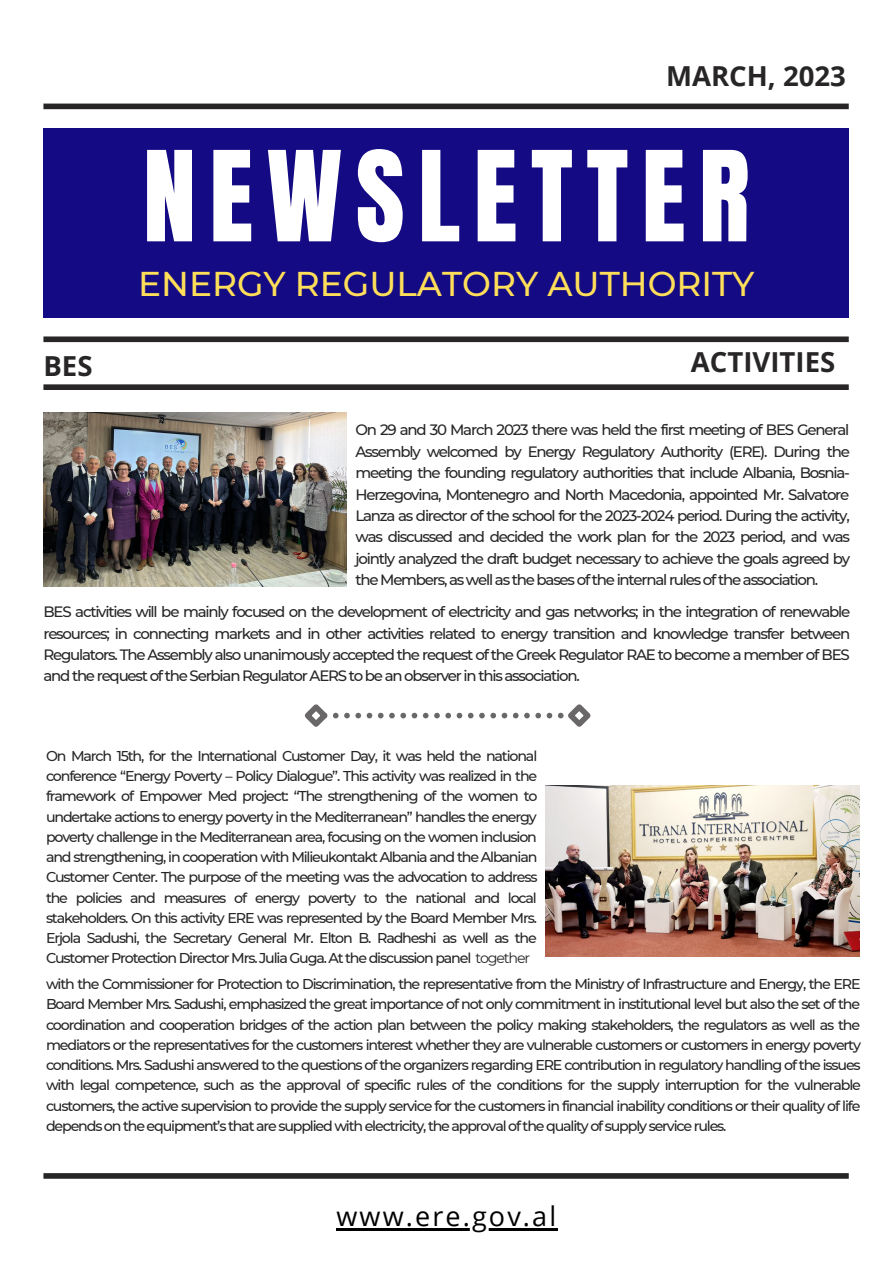
<style>
.page{position:relative;width:893px;height:1264px;background:#fff}
.page>*{position:absolute;margin:0;border:0;box-sizing:border-box;transform-origin:0 0}
.t1{font:106.35px "Anton";letter-spacing:.125em;color:#fff}
.t2{font:500 34.35px "Montserrat";color:#ffde59}
.t3{font:700 27.6px "Open Sans";color:#272525}
.t4{font:27px "Open Sans";letter-spacing:.08em;color:#000}
.t5{font:500 15px/21.3px "Montserrat";letter-spacing:-.08em;color:#272525;text-align:justify}
.t6{font:500 14.25px/20.2px "Montserrat";letter-spacing:-.08em;color:#272525;text-align:justify}
.s1{font-weight:400}
</style>
<div class="page">
<img style="left:43px;top:412px;width:303px;height:174px">
<div style="left:43px;top:104px;width:805px;height:5px;background:#272525"></div>
<div style="left:43px;top:128px;width:806px;height:190px;background:#130a84"></div>
<div style="left:43px;top:336px;width:805px;height:6px;background:#272525"></div>
<div style="left:43px;top:384px;width:805px;height:6px;background:#272525"></div>
<div style="left:43px;top:1173px;width:805px;height:5px;background:#272525"></div>
<svg style="left:305px;top:704px;width:285px;height:23px"></svg>
<img style="left:546px;top:785px;width:313px;height:171px">
<hr style="left:336px;top:1227px;width:222px;height:3px;background:#000">
<p class="t3" style="left:666px;top:57px;width:181px">MARCH, 2023</p>
<p class="t1" style="left:143px;top:120px;width:608px">NEWSLETTER</p>
<p class="t2" style="left:138px;top:262px;width:617px">ENERGY REGULATORY AUTHORITY</p>
<p class="t3" style="left:43px;top:347px;width:51px">BES</p>
<p class="t3" style="left:690px;top:343px;width:146px">ACTIVITIES</p>
<p class="t5" style="left:355px;top:419px;width:496px">On 29 and 30 March 2023 there was held the first meeting of BES General Assembly welcomed by Energy Regulatory Authority (ERE). During the meeting the founding regulatory authorities that include Albania, Bosnia-Herzegovina, Montenegro and North Macedonia, appointed Mr. Salvatore Lanza as director of the school for the 2023-2024 period. During the activity, was discussed and decided the work plan for the 2023 period, and was jointly analyzed the draft budget necessary to achieve the goals agreed by the Members, as well as the bases of the internal rules of the association.</p>
<p class="t5" style="left:43px;top:601px;width:808px">BES activities will be mainly focused on the development of electricity and gas networks; in the integration of renewable resources; in connecting markets and in other activities related to energy transition and knowledge transfer between Regulators. The Assembly also unanimously accepted the request of the Greek Regulator RAE to become a member of BES and the request of the Serbian Regulator AERS to be an observer in this association.</p>
<p class="t6" style="left:46px;top:745px;width:493px">On March 15th, for the International Customer Day, it was held the national conference “Energy Poverty – Policy Dialogue”. This activity was realized in the framework of Empower Med project: “The strengthening of the women to undertake actions to energy poverty in the Mediterranean” handles the energy poverty challenge in the Mediterranean area, focusing on the women inclusion and strengthening, in cooperation with Milieukontakt Albania and the Albanian Customer Center. The purpose of the meeting was the advocation to address the policies and measures of energy poverty to the national and local stakeholders. On this activity ERE was represented by the Board Member Mrs.<br>Erjola Sadushi, the Secretary General Mr. Elton B. Radheshi as well as the Customer Protection Director Mrs. Julia Guga. At the discussion panel <span class="s1">together</span></p>
<p class="t6" style="left:46px;top:973px;width:816px">with the Commissioner for Protection to Discrimination, the representative from the Ministry of Infrastructure and Energy, the ERE Board Member Mrs. Sadushi, emphasized the great importance of not only commitment in institutional level but also the set of the coordination and cooperation bridges of the action plan between the policy making stakeholders, the regulators as well as the mediators or the representatives for the customers interest whether they are vulnerable customers or customers in energy poverty conditions. Mrs. Sadushi answered to the questions of the organizers regarding ERE contribution in regulatory handling of the issues with legal competence, such as the approval of specific rules of the conditions for the supply interruption for the vulnerable customers, the active supervision to provide the supply service for the customers in financial inability conditions or their quality of life depends on the equipment’s that are supplied with electricity, the approval of the quality of supply service rules.</p>
<p class="t4" style="left:336px;top:1196px;width:221px">www.ere.gov.al</p>
</div>
